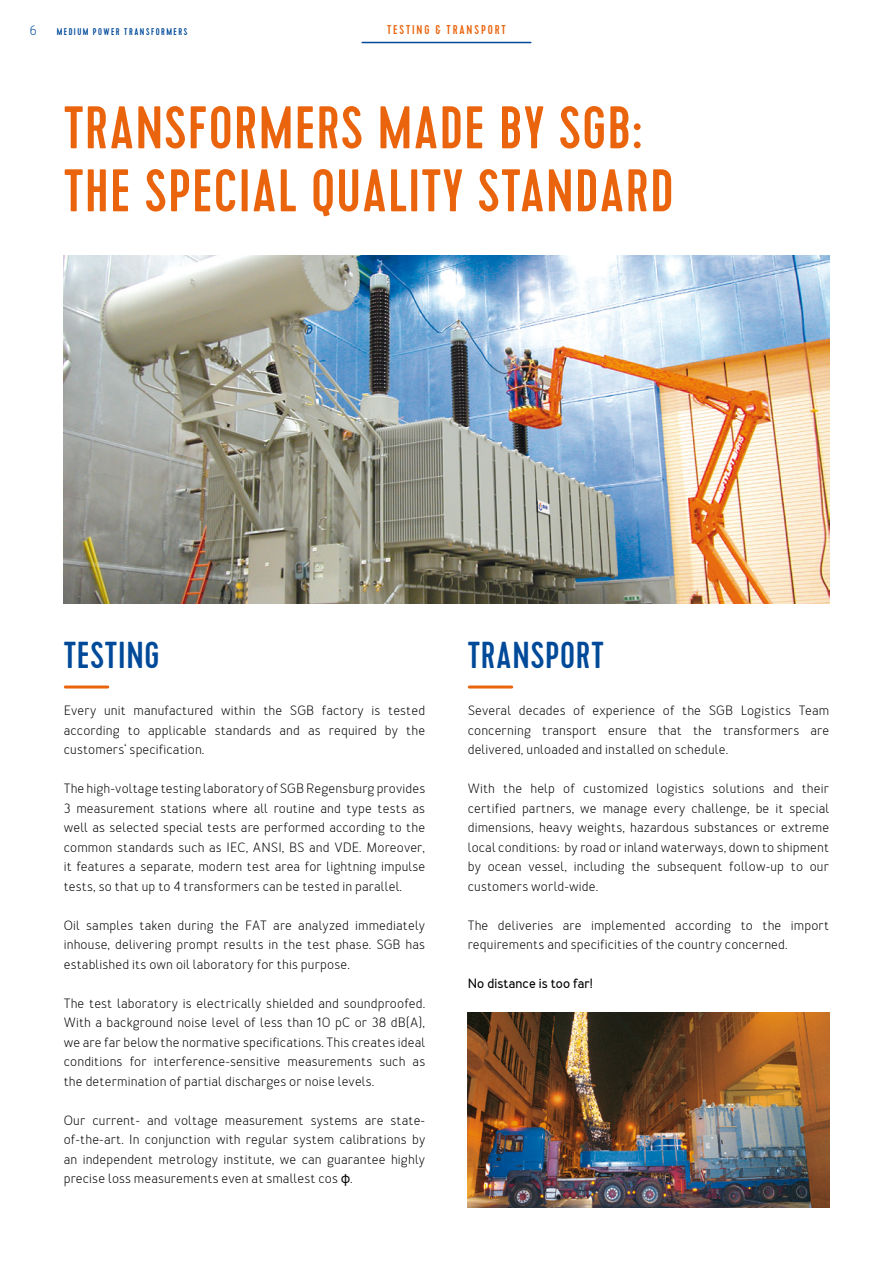
<style>
.page{position:relative;width:893px;height:1263px;background:#fff}
.page>*{position:absolute;margin:0;border:0;box-sizing:border-box;transform-origin:0 0}
.t1{font:500 60px/63px "Cervo";letter-spacing:.02em;color:#ea640d}
.t2{font:500 37.5px "Cervo";letter-spacing:.02em;color:#004a99}
.t3{font:13.5px/19.5px "Merlo";letter-spacing:.01em;color:#000;text-align:justify}
.t4{font:700 13.5px "Merlo";letter-spacing:.01em;color:#000}
.t5{font:13.5px "Merlo";color:#004a99}
.t6{font:500 12.75px "Cervo";letter-spacing:.15em;color:#ea640d}
.t7{font:500 9.75px "Cervo";letter-spacing:.15em;color:#004a99}
.s1{font-family:"Geneva"}
</style>
<div class="page">
<hr style="left:362px;top:42px;width:169px;height:1px;background:#004a99">
<hr style="left:65px;top:685px;width:43px;height:3px;background:#ea640d">
<hr style="left:469px;top:685px;width:43px;height:3px;background:#ea640d">
<img style="left:468px;top:1013px;width:361px;height:195px">
<img style="left:64px;top:255px;width:765px;height:349px">
<p class="t5" style="left:30px;top:22px;width:9px">6</p>
<p class="t7" style="left:57px;top:26px;width:132px">MEDIUM POWER TRANSFORMERS</p>
<p class="t6" style="left:387px;top:23px;width:120px">TESTING &amp; TRANSPORT</p>
<h1 class="t1" style="left:64px;top:98px;width:611px">TRANSFORMERS MADE BY SGB:<br>THE SPECIAL QUALITY STANDARD</h1>
<h2 class="t2" style="left:64px;top:633px;width:97px">TESTING</h2>
<h2 class="t2" style="left:468px;top:633px;width:137px">TRANSPORT</h2>
<p class="t3" style="left:64px;top:701px;width:363px">Every unit manufactured within the SGB factory is tested according to applicable standards and as required by the customers‘ specification.</p>
<p class="t3" style="left:64px;top:779px;width:363px">The high-voltage testing laboratory of SGB Regensburg provides 3 measurement stations where all routine and type tests as well as selected special tests are performed according to the common standards such as IEC, ANSI, BS and VDE. Moreover, it features a separate, modern test area for lightning impulse tests, so that up to 4 transformers can be tested in parallel.</p>
<p class="t3" style="left:64px;top:915px;width:363px">Oil samples taken during the FAT are analyzed immediately inhouse, delivering prompt results in the test phase. SGB has established its own oil laboratory for this purpose.</p>
<p class="t3" style="left:64px;top:993px;width:363px">The test laboratory is electrically shielded and soundproofed.<br>With a background noise level of less than 10 pC or 38 dB(A), we are far below the normative specifications. This creates ideal conditions for interference-sensitive measurements such as the determination of partial discharges or noise levels.</p>
<p class="t3" style="left:64px;top:1110px;width:363px">Our current- and voltage measurement systems are state&shy;of-the-art. In conjunction with regular system calibrations by an independent metrology institute, we can guarantee highly precise loss measurements even at smallest cos <span class="s1">φ</span>.</p>
<p class="t3" style="left:468px;top:701px;width:363px">Several decades of experience of the SGB Logistics Team concerning transport ensure that the transformers are delivered, unloaded and installed on schedule.</p>
<p class="t3" style="left:468px;top:779px;width:363px">With the help of customized logistics solutions and their certified partners, we manage every challenge, be it special dimensions, heavy weights, hazardous substances or extreme local conditions: by road or inland waterways, down to shipment by ocean vessel, including the subsequent follow-up to our customers world-wide.</p>
<p class="t3" style="left:468px;top:915px;width:363px">The deliveries are implemented according to the import requirements and specificities of the country concerned.</p>
<p class="t4" style="left:468px;top:975px;width:127px">No distance is too far!</p>
</div>
